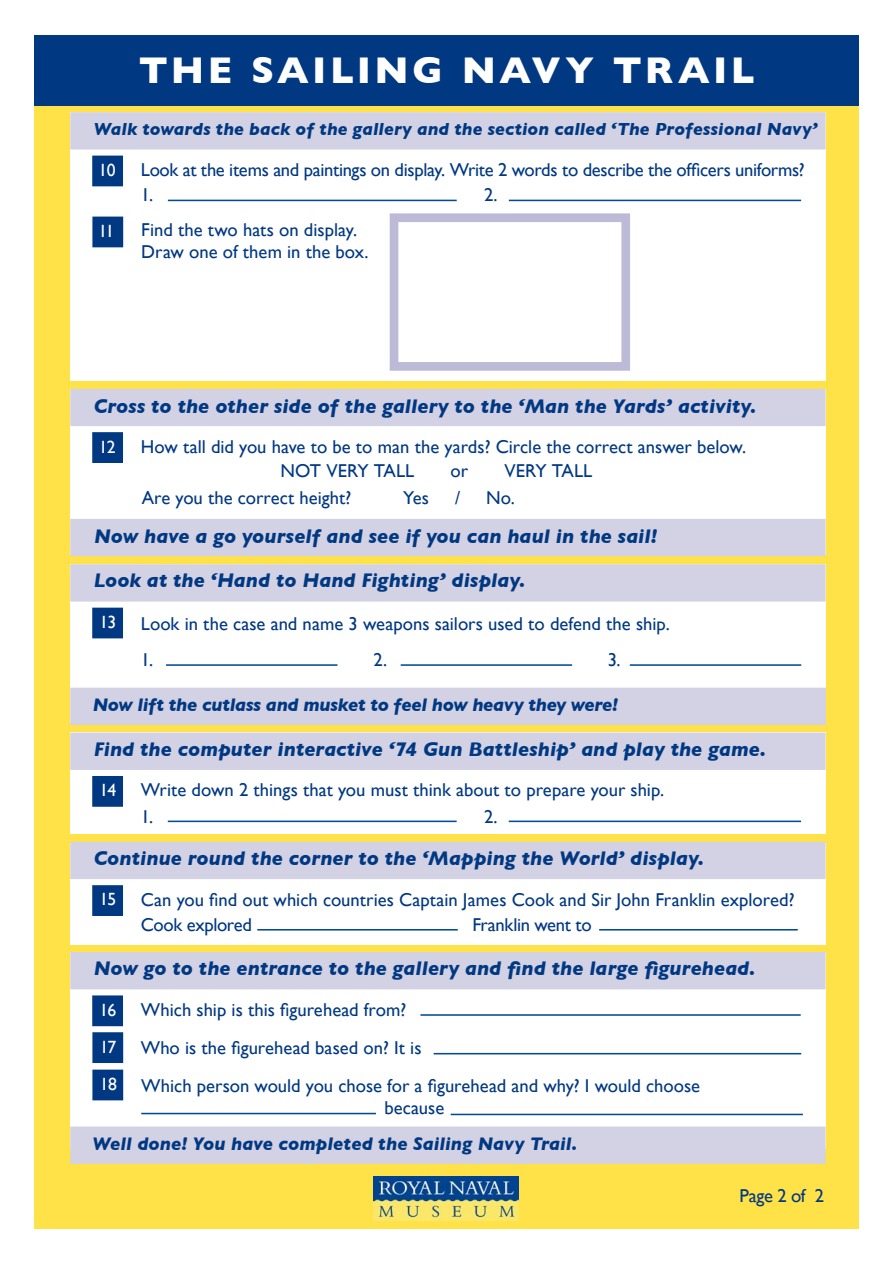
<style>
.page{position:relative;width:893px;height:1263px;background:#fff}
.page>*{position:absolute;margin:0;border:0;box-sizing:border-box;transform-origin:0 0}
.t1{font:700 37.95px "Gill Sans";letter-spacing:.09em;color:#fff}
.t2{font:italic 700 20.1px "Gill Sans";color:#003882}
.t3{font:18.6px/21.8px "Gill Sans";color:#003882}
.t4{font:italic 700 18.6px "Gill Sans";letter-spacing:-.01em;color:#003882}
.t5{font:18.6px/24.8px "Gill Sans";letter-spacing:-.02em;color:#003882}
.t6{font:italic 700 17.85px "Gill Sans";letter-spacing:.005em;color:#003882}
.t7{font:17.7px/37.3px "Gill Sans";letter-spacing:-.05em;color:#fff}
</style>
<div class="page">
<div style="left:34px;top:77px;width:825px;height:1152px;background:#ffe148"></div>
<div style="left:34px;top:35px;width:825px;height:71px;background:#003882"></div>
<img style="left:374px;top:1176px;width:144px;height:45px">
<div style="left:70px;top:112px;width:756px;height:269px;background:#fff"></div>
<div style="left:93px;top:156px;width:29px;height:30px;background:#003882"></div>
<div style="left:92px;top:156px;width:31px;height:30px;border:2px solid #003882"></div>
<div style="left:73px;top:115px;width:750px;height:32px;background:#d3d1e4"></div>
<div style="left:70px;top:112px;width:756px;height:38px;border:5px solid #d3d1e4"></div>
<div style="left:93px;top:217px;width:29px;height:30px;background:#003882"></div>
<div style="left:92px;top:217px;width:31px;height:30px;border:2px solid #003882"></div>
<hr style="left:168px;top:200px;width:289px;height:1px;background:#004c99">
<div style="left:70px;top:389px;width:756px;height:165px;background:#fff"></div>
<div style="left:93px;top:433px;width:29px;height:29px;background:#003882"></div>
<div style="left:92px;top:432px;width:31px;height:31px;border:2px solid #003882"></div>
<div style="left:73px;top:391px;width:750px;height:33px;background:#d3d1e4"></div>
<div style="left:70px;top:389px;width:756px;height:37px;border:5px solid #d3d1e4"></div>
<div style="left:390px;top:213px;width:240px;height:158px;border:9px solid #bcbad6"></div>
<div style="left:70px;top:564px;width:756px;height:159px;background:#fff"></div>
<div style="left:93px;top:608px;width:29px;height:30px;background:#003882"></div>
<div style="left:92px;top:608px;width:31px;height:30px;border:2px solid #003882"></div>
<div style="left:73px;top:567px;width:750px;height:32px;background:#d3d1e4"></div>
<div style="left:70px;top:564px;width:756px;height:38px;border:5px solid #d3d1e4"></div>
<div style="left:73px;top:690px;width:750px;height:32px;background:#d3d1e4"></div>
<div style="left:70px;top:688px;width:756px;height:37px;border:5px solid #d3d1e4"></div>
<hr style="left:509px;top:200px;width:292px;height:1px;background:#004c99">
<div style="left:73px;top:521px;width:750px;height:33px;background:#d3d1e4"></div>
<div style="left:70px;top:519px;width:756px;height:37px;border:5px solid #d3d1e4"></div>
<hr style="left:166px;top:664px;width:171px;height:2px;background:#004c99">
<hr style="left:401px;top:664px;width:171px;height:2px;background:#004c99">
<hr style="left:630px;top:664px;width:171px;height:2px;background:#004c99">
<div style="left:70px;top:732px;width:756px;height:102px;background:#fff"></div>
<div style="left:93px;top:777px;width:29px;height:29px;background:#003882"></div>
<div style="left:92px;top:776px;width:31px;height:31px;border:2px solid #003882"></div>
<div style="left:73px;top:735px;width:750px;height:32px;background:#d3d1e4"></div>
<div style="left:70px;top:732px;width:756px;height:38px;border:5px solid #d3d1e4"></div>
<div style="left:70px;top:843px;width:756px;height:101px;background:#fff"></div>
<div style="left:93px;top:886px;width:29px;height:29px;background:#003882"></div>
<div style="left:92px;top:885px;width:31px;height:31px;border:2px solid #003882"></div>
<div style="left:73px;top:844px;width:750px;height:33px;background:#d3d1e4"></div>
<div style="left:70px;top:842px;width:756px;height:37px;border:5px solid #d3d1e4"></div>
<hr style="left:168px;top:820px;width:289px;height:2px;background:#004c99">
<hr style="left:509px;top:820px;width:292px;height:2px;background:#004c99">
<hr style="left:257px;top:929px;width:201px;height:1px;background:#004c99">
<hr style="left:599px;top:929px;width:199px;height:1px;background:#004c99">
<div style="left:70px;top:952px;width:756px;height:196px;background:#fff"></div>
<div style="left:93px;top:996px;width:29px;height:29px;background:#003882"></div>
<div style="left:92px;top:995px;width:31px;height:31px;border:2px solid #003882"></div>
<div style="left:73px;top:954px;width:750px;height:33px;background:#d3d1e4"></div>
<div style="left:70px;top:952px;width:756px;height:37px;border:5px solid #d3d1e4"></div>
<div style="left:93px;top:1033px;width:29px;height:29px;background:#003882"></div>
<div style="left:92px;top:1032px;width:31px;height:31px;border:2px solid #003882"></div>
<div style="left:93px;top:1070px;width:29px;height:29px;background:#003882"></div>
<div style="left:92px;top:1069px;width:31px;height:31px;border:2px solid #003882"></div>
<hr style="left:420px;top:1014px;width:381px;height:2px;background:#004c99">
<hr style="left:434px;top:1053px;width:367px;height:1px;background:#004c99">
<hr style="left:141px;top:1113px;width:235px;height:1px;background:#004c99">
<hr style="left:451px;top:1114px;width:352px;height:1px;background:#004c99">
<div style="left:73px;top:1129px;width:750px;height:32px;background:#d3d1e4"></div>
<div style="left:70px;top:1126px;width:756px;height:38px;border:5px solid #d3d1e4"></div>
<h1 class="t1" style="left:139px;top:48px;width:618px">THE SAILING NAVY TRAIL</h1>
<p class="t6" style="left:94px;top:118px;width:725px">Walk towards the back of the gallery and the section called ‘The Professional Navy’</p>
<p class="t5" style="left:141px;top:157px;width:665px">Look at the items and paintings on display. Write 2 words to describe the officers uniforms?<br>1.</p>
<p class="t7" style="left:98px;top:151px;width:19px">10</p>
<p class="t3" style="left:484px;top:183px;width:15px">2.</p>
<p class="t7" style="left:99px;top:212px;width:17px">11</p>
<p class="t3" style="left:141px;top:219px;width:229px">Find the two hats on display.<br>Draw one of them in the box.</p>
<p class="t2" style="left:94px;top:394px;width:664px">Cross to the other side of the gallery to the ‘Man the Yards’ activity.</p>
<p class="t3" style="left:281px;top:434px;width:467px;line-height:24.8px;text-indent:-140px">How tall did you have to be to man the yards? Circle the correct answer below.<br>NOT VERY TALL</p>
<p class="t7" style="left:99px;top:428px;width:18px">12</p>
<p class="t3" style="left:451px;top:460px;width:19px">or</p>
<p class="t3" style="left:504px;top:460px;width:89px">VERY TALL</p>
<p class="t3" style="left:142px;top:486px;width:211px">Are you the correct height?</p>
<p class="t3" style="left:403px;top:486px;width:27px">Yes</p>
<p class="t3" style="left:455px;top:486px;width:7px">/</p>
<p class="t3" style="left:486px;top:486px;width:30px">No.</p>
<p class="t2" style="left:94px;top:524px;width:565px">Now have a go yourself and see if you can haul in the sail!</p>
<p class="t2" style="left:94px;top:569px;width:433px">Look at the ‘Hand to Hand Fighting’ display.</p>
<p class="t3" style="left:141px;top:613px;width:530px">Look in the case and name 3 weapons sailors used to defend the ship.</p>
<p class="t7" style="left:100px;top:603px;width:18px">13</p>
<p class="t3" style="left:141px;top:648px;width:14px">1.</p>
<p class="t3" style="left:374px;top:648px;width:15px">2.</p>
<p class="t3" style="left:608px;top:648px;width:14px">3.</p>
<p class="t4" style="left:93px;top:694px;width:527px">Now lift the cutlass and musket to feel how heavy they were!</p>
<p class="t2" style="left:94px;top:737px;width:674px">Find the computer interactive ‘74 Gun Battleship’ and play the game.</p>
<p class="t3" style="left:141px;top:779px;width:525px">Write down 2 things that you must think about to prepare your ship.</p>
<p class="t7" style="left:100px;top:771px;width:18px">14</p>
<p class="t3" style="left:141px;top:806px;width:14px">1.</p>
<p class="t3" style="left:484px;top:806px;width:15px">2.</p>
<p class="t2" style="left:94px;top:846px;width:612px">Continue round the corner to the ‘Mapping the World’ display.</p>
<p class="t3" style="left:141px;top:887px;width:655px;line-height:25px">Can you find out which countries Captain James Cook and Sir John Franklin explored?<br>Cook explored</p>
<p class="t7" style="left:100px;top:881px;width:18px">15</p>
<p class="t5" style="left:472px;top:912px;width:121px">Franklin went to</p>
<p class="t2" style="left:94px;top:956px;width:663px">Now go to the entrance to the gallery and find the large figurehead.</p>
<p class="t3" style="left:141px;top:998px;width:267px">Which ship is this figurehead from?</p>
<p class="t7" style="left:100px;top:1028px;width:19px">17<br>18</p>
<p class="t3" style="left:141px;top:1028px;width:561px;line-height:38.4px">Who is the figurehead based on? It is<br>Which person would you chose for a figurehead and why? I would choose</p>
<p class="t3" style="left:384px;top:1097px;width:61px">because</p>
<p class="t4" style="left:92px;top:1133px;width:486px">Well done! You have completed the Sailing Navy Trail.</p>
<p class="t7" style="left:100px;top:991px;width:18px">16</p>
<p class="t3" style="left:739px;top:1185px;width:86px">Page 2 of 2</p>
</div>
